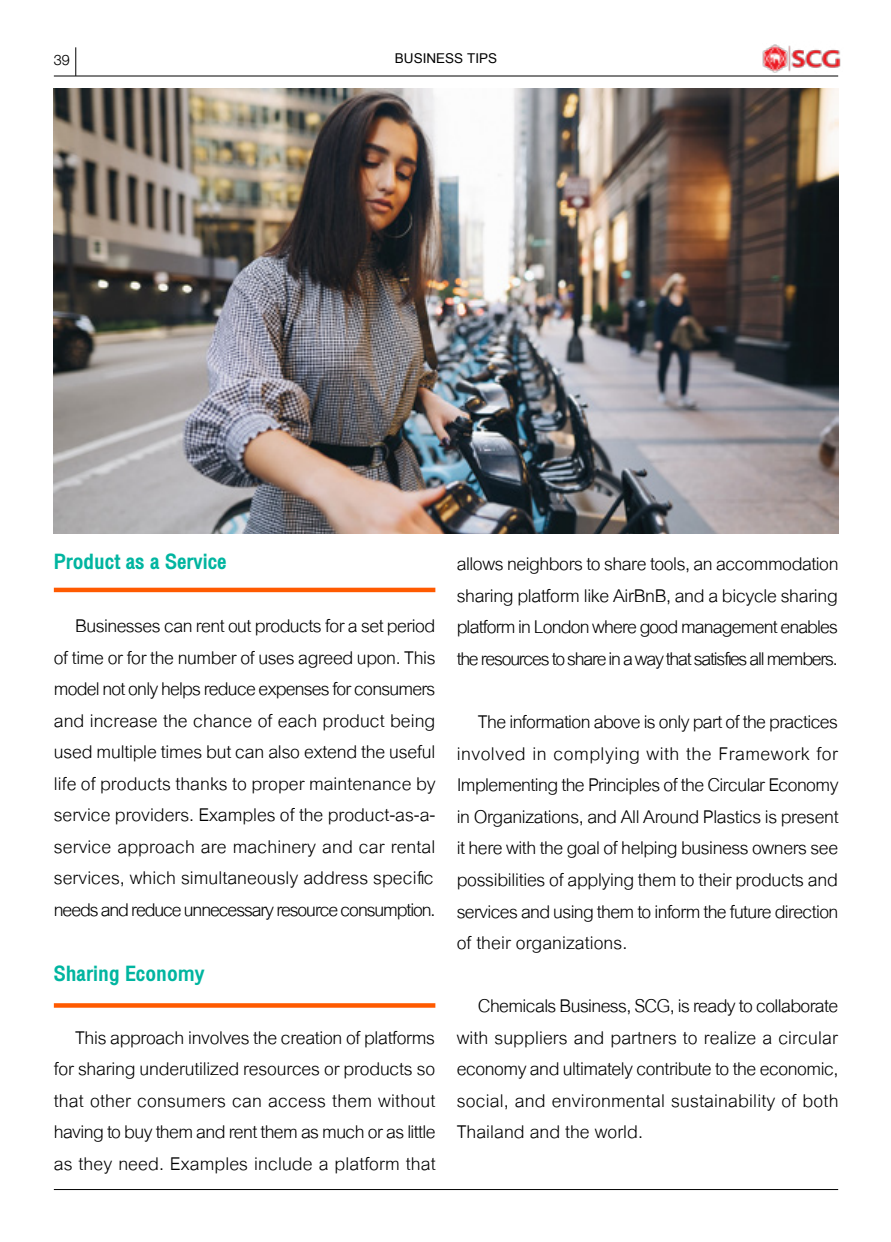
<style>
.page{position:relative;width:891px;height:1242px;background:#fff}
.page>*{position:absolute;margin:0;border:0;box-sizing:border-box;transform-origin:0 0}
.t1{font:700 condensed 30px "DB Helvethaica X";color:#00b5a0}
.t2{font:27px/31.5px "Cordia New";letter-spacing:-.025em;color:#000;text-align:justify}
.t3{font:21px "DB Helvethaica X Li";color:#000}
.t4{font:13.5px "Arial Unicode MS";color:#000}
</style>
<div class="page">
<img style="left:54px;top:88px;width:784px;height:445px">
<hr style="left:54px;top:588px;width:381px;height:4px;background:#ff5a00">
<div style="left:54px;top:1003px;width:381px;height:5px;background:#ff5a00"></div>
<svg style="left:76px;top:47px;width:1px;height:29px"></svg>
<hr style="left:54px;top:76px;width:784px;height:1px;background:#000">
<hr style="left:54px;top:1189px;width:784px;height:1px;background:#000">
<img style="left:762px;top:44px;width:79px;height:32px">
<p class="t3" style="left:54px;top:48px;width:17px">39</p>
<p class="t4" style="left:395px;top:49px;width:104px">BUSINESS TIPS</p>
<p class="t1" style="left:54px;top:544px;width:174px">Product as a Service</p>
<p class="t2" style="left:54px;top:609px;width:383px;text-indent:21px">Businesses can rent out products for a set period of time or for the number of uses agreed upon. This model not only helps reduce expenses for consumers and increase the chance of each product being used multiple times but can also extend the useful life of products thanks to proper maintenance by service providers. Examples of the product-as-a&shy;service approach are machinery and car rental services, which simultaneously address specific needs and reduce unnecessary resource consumption.</p>
<p class="t1" style="left:54px;top:956px;width:152px">Sharing Economy</p>
<p class="t2" style="left:54px;top:1021px;width:383px;text-indent:21px">This approach involves the creation of platforms for sharing underutilized resources or products so that other consumers can access them without having to buy them and rent them as much or as little as they need. Examples include a platform that</p>
<p class="t2" style="left:457px;top:547px;width:383px">allows neighbors to share tools, an accommodation sharing platform like AirBnB, and a bicycle sharing platform in London where good management enables the resources to share in a way that satisfies all members.</p>
<p class="t2" style="left:457px;top:705px;width:383px;text-indent:21px">The information above is only part of the practices involved in complying with the Framework for Implementing the Principles of the Circular Economy in Organizations, and All Around Plastics is present it here with the goal of helping business owners see possibilities of applying them to their products and services and using them to inform the future direction of their organizations.</p>
<p class="t2" style="left:457px;top:989px;width:383px;text-indent:21px">Chemicals Business, SCG, is ready to collaborate with suppliers and partners to realize a circular economy and ultimately contribute to the economic, social, and environmental sustainability of both Thailand and the world.</p>
</div>
